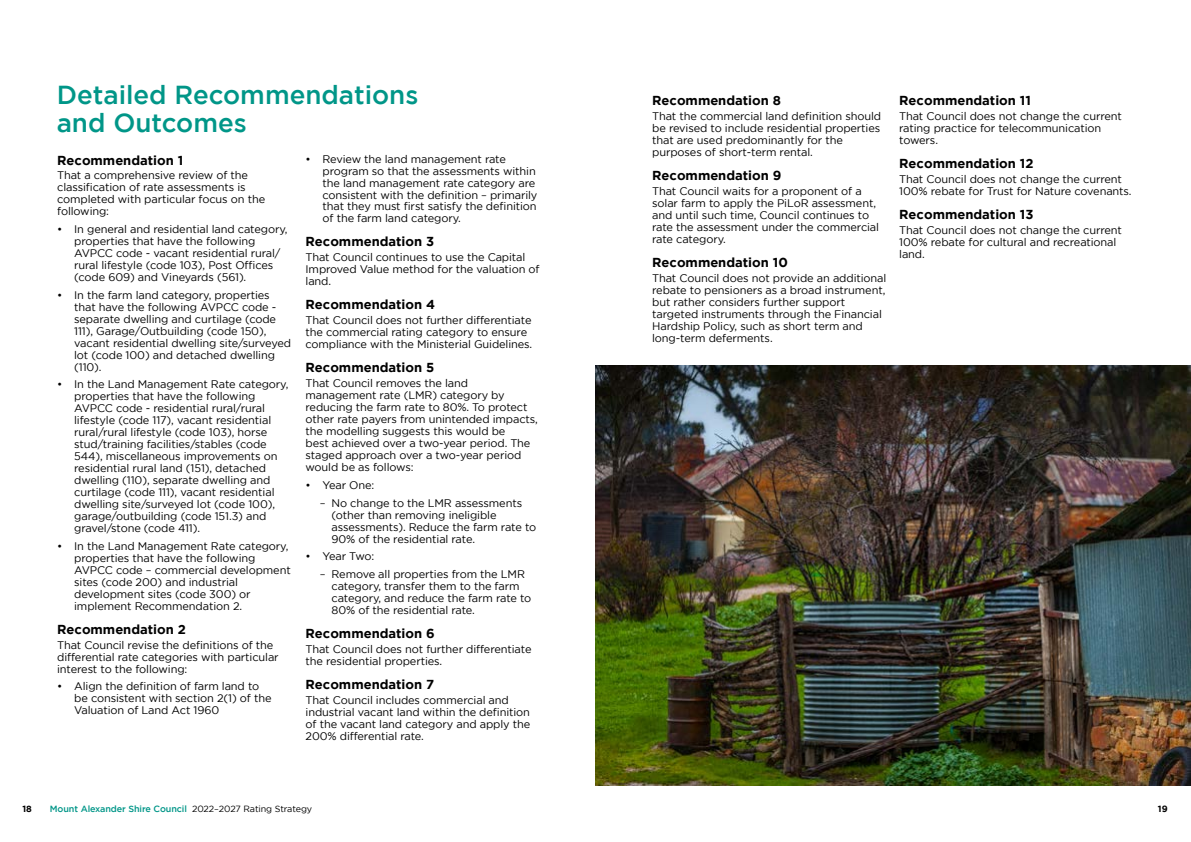
<style>
.page{position:relative;width:1191px;height:842px;background:#fff}
.page>*{position:absolute;margin:0;border:0;box-sizing:border-box;transform-origin:0 0}
.t1{font:500 26px/28px "Gotham";color:#009688}
.t2{font:700 13px "Gotham";color:#000}
.t3{font:11px/12px "Gotham";letter-spacing:-.01em;color:#000}
.t4{font:500 9px "Gotham";letter-spacing:-.01em;color:#009688}
.t5{font:700 9px "Gotham";color:#000}
.s1{font-weight:400;color:#000}
</style>
<div class="page">
<img style="left:595px;top:366px;width:596px;height:419px">
<h1 class="t1" style="left:57px;top:80px;width:363px">Detailed Recommendations and Outcomes</h1>
<p class="t2" style="left:57px;top:152px;width:128px">Recommendation 1</p>
<p class="t3" style="left:57px;top:169px;width:209px">That a comprehensive review of the classification of rate assessments is completed with particular focus on the following:</p>
<p class="t3" style="left:74px;top:223px;width:215px;text-indent:-17px">• In general and residential land category, properties that have the following AVPCC code - vacant residential rural/ rural lifestyle (code 103), Post Offices (code 609) and Vineyards (561).</p>
<p class="t3" style="left:74px;top:289px;width:218px;text-indent:-17px">• In the farm land category, properties that have the following AVPCC code - separate dwelling and curtilage (code 111), Garage/Outbuilding (code 150), vacant residential dwelling site/surveyed lot (code 100) and detached dwelling (110).</p>
<p class="t3" style="left:74px;top:378px;width:216px;text-indent:-17px">• In the Land Management Rate category, properties that have the following AVPCC code - residential rural/rural lifestyle (code 117), vacant residential rural/rural lifestyle (code 103), horse stud/training facilities/stables (code 544), miscellaneous improvements on residential rural land (151), detached dwelling (110), separate dwelling and curtilage (code 111), vacant residential dwelling site/surveyed lot (code 100), garage/outbuilding (code 151.3) and gravel/stone (code 411).</p>
<p class="t3" style="left:74px;top:540px;width:218px;text-indent:-17px">• In the Land Management Rate category, properties that have the following AVPCC code – commercial development sites (code 200) and industrial development sites (code 300) or implement Recommendation 2.</p>
<p class="t2" style="left:57px;top:622px;width:130px">Recommendation 2</p>
<p class="t3" style="left:57px;top:639px;width:223px">That Council revise the definitions of the differential rate categories with particular interest to the following:</p>
<p class="t3" style="left:74px;top:680px;width:199px;text-indent:-17px">• Align the definition of farm land to be consistent with section 2(1) of the<br>Valuation of Land Act 1960</p>
<p class="t3" style="left:322px;top:153px;width:216px;text-indent:-17px">• Review the land management rate program so that the assessments within the land management rate category are consistent with the definition – primarily that they must first satisfy the definition of the farm land category.</p>
<p class="t2" style="left:305px;top:234px;width:130px">Recommendation 3</p>
<p class="t3" style="left:305px;top:251px;width:235px">That Council continues to use the Capital<br>Improved Value method for the valuation of land.</p>
<p class="t2" style="left:305px;top:297px;width:131px">Recommendation 4</p>
<p class="t3" style="left:305px;top:314px;width:228px">That Council does not further differentiate the commercial rating category to ensure compliance with the Ministerial Guidelines.</p>
<p class="t2" style="left:305px;top:360px;width:130px">Recommendation 5</p>
<p class="t3" style="left:305px;top:377px;width:234px">That Council removes the land management rate (LMR) category by reducing the farm rate to 80%. To protect other rate payers from unintended impacts, the modelling suggests this would be<br>best achieved over a two-year period. The staged approach over a two-year period would be as follows:</p>
<p class="t3" style="left:305px;top:479px;width:70px">• Year One:</p>
<p class="t3" style="left:331px;top:496px;width:206px;text-indent:-12px">– No change to the LMR assessments (other than removing ineligible assessments). Reduce the farm rate to 90% of the residential rate.</p>
<p class="t3" style="left:305px;top:550px;width:70px">• Year Two:</p>
<p class="t3" style="left:331px;top:568px;width:201px;text-indent:-12px">– Remove all properties from the LMR category, transfer them to the farm category, and reduce the farm rate to 80% of the residential rate.</p>
<p class="t2" style="left:305px;top:626px;width:131px">Recommendation 6</p>
<p class="t3" style="left:305px;top:643px;width:227px">That Council does not further differentiate the residential properties.</p>
<p class="t2" style="left:305px;top:677px;width:130px">Recommendation 7</p>
<p class="t3" style="left:305px;top:694px;width:226px">That Council includes commercial and industrial vacant land within the definition of the vacant land category and apply the 200% differential rate.</p>
<p class="t2" style="left:652px;top:93px;width:130px">Recommendation 8</p>
<p class="t3" style="left:652px;top:110px;width:230px">That the commercial land definition should be revised to include residential properties that are used predominantly for the purposes of short-term rental.</p>
<p class="t2" style="left:652px;top:168px;width:131px">Recommendation 9</p>
<p class="t3" style="left:652px;top:185px;width:228px">That Council waits for a proponent of a solar farm to apply the PiLoR assessment, and until such time, Council continues to rate the assessment under the commercial rate category.</p>
<p class="t2" style="left:652px;top:255px;width:137px">Recommendation 10</p>
<p class="t3" style="left:652px;top:272px;width:236px">That Council does not provide an additional rebate to pensioners as a broad instrument, but rather considers further support targeted instruments through the Financial Hardship Policy, such as short term and long-term deferments.</p>
<p class="t2" style="left:899px;top:93px;width:133px">Recommendation 11</p>
<p class="t3" style="left:899px;top:110px;width:224px">That Council does not change the current rating practice for telecommunication towers.</p>
<p class="t2" style="left:899px;top:156px;width:136px">Recommendation 12</p>
<p class="t3" style="left:899px;top:173px;width:234px">That Council does not change the current<br>100% rebate for Trust for Nature covenants.</p>
<p class="t2" style="left:899px;top:207px;width:136px">Recommendation 13</p>
<p class="t3" style="left:899px;top:224px;width:224px">That Council does not change the current<br>100% rebate for cultural and recreational land.</p>
<p class="t5" style="left:22px;top:803px;width:11px">18</p>
<p class="t4" style="left:50px;top:803px;width:264px">Mount Alexander Shire Council <span class="s1">2022–2027 Rating Strategy</span></p>
<p class="t5" style="left:1158px;top:803px;width:11px">19</p>
</div>
